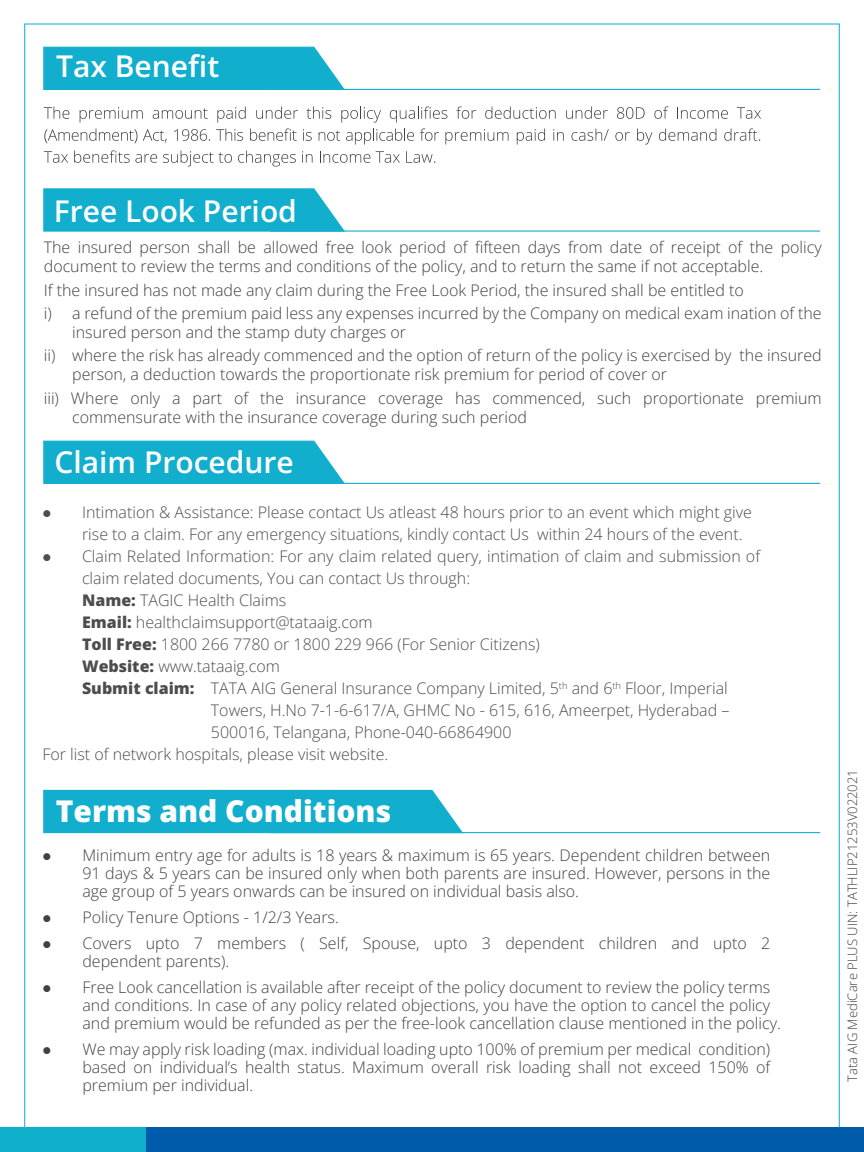
<style>
.page{position:relative;width:864px;height:1152px;background:#fff}
.page>*{position:absolute;margin:0;border:0;box-sizing:border-box;transform-origin:0 0}
.t1{font:600 30px "Open Sans";color:#fff}
.t2{font:800 30px "Open Sans";color:#fff}
.t3{font:300 16px/18px "Open Sans";color:#414042}
.t4{font:300 16px/22px "Open Sans";color:#4d4d4f}
.t5{font:300 13px "Open Sans";color:#414042}
.s1{font-weight:800}
</style>
<div class="page">
<div style="left:0;top:1128px;width:147px;height:24px;background:#0eafcb"></div>
<div style="left:147px;top:1128px;width:717px;height:24px;background:#005baa"></div>
<hr style="left:270px;top:483px;width:550px;height:1px;background:#12aece">
<svg style="left:43px;top:440px;width:303px;height:44px;background:#22b3d1"></svg>
<hr style="left:270px;top:832px;width:550px;height:1px;background:#12aece">
<svg style="left:43px;top:789px;width:421px;height:45px;background:#23b3d1"></svg>
<hr style="left:270px;top:231px;width:550px;height:1px;background:#12aece">
<svg style="left:43px;top:188px;width:303px;height:44px;background:#21b3d1"></svg>
<hr style="left:270px;top:89px;width:550px;height:1px;background:#12aece">
<svg style="left:43px;top:46px;width:303px;height:44px;background:#22b3d1"></svg>
<svg style="left:44px;top:107px;width:25px;height:12px"></svg>
<svg style="left:80px;top:107px;width:63px;height:16px"></svg>
<svg style="left:153px;top:108px;width:55px;height:11px"></svg>
<svg style="left:617px;top:107px;width:28px;height:12px"></svg>
<svg style="left:654px;top:106px;width:15px;height:13px"></svg>
<svg style="left:677px;top:107px;width:51px;height:12px"></svg>
<svg style="left:737px;top:107px;width:24px;height:12px"></svg>
<svg style="left:44px;top:129px;width:93px;height:14px"></svg>
<svg style="left:143px;top:129px;width:24px;height:14px"></svg>
<svg style="left:174px;top:129px;width:36px;height:12px"></svg>
<svg style="left:216px;top:106px;width:393px;height:39px"></svg>
<svg style="left:615px;top:132px;width:15px;height:9px"></svg>
<svg style="left:637px;top:129px;width:15px;height:16px"></svg>
<svg style="left:659px;top:129px;width:57px;height:12px"></svg>
<svg style="left:724px;top:128px;width:36px;height:13px"></svg>
<svg style="left:44px;top:151px;width:24px;height:12px"></svg>
<svg style="left:74px;top:150px;width:83px;height:13px"></svg>
<svg style="left:163px;top:151px;width:69px;height:16px"></svg>
<svg style="left:238px;top:151px;width:58px;height:16px"></svg>
<svg style="left:302px;top:151px;width:11px;height:12px"></svg>
<svg style="left:320px;top:151px;width:50px;height:12px"></svg>
<svg style="left:376px;top:151px;width:24px;height:12px"></svg>
<svg style="left:406px;top:151px;width:29px;height:12px"></svg>
<h1 class="t1" style="left:56px;top:46px;width:165px">Tax Benefit</h1>
<h1 class="t1" style="left:54px;top:190px;width:245px">Free Look Period</h1>
<p class="t3" style="left:44px;top:237px;width:779px;line-height:19.2px">The insured person shall be allowed free look period of fifteen days from date of receipt of the policy document to review the terms and conditions of the policy, and to return the same if not acceptable.</p>
<p class="t3" style="left:44px;top:278px;width:779px;line-height:23.2px">If the insured has not made any claim during the Free Look Period, the insured shall be entitled to<br>i) a refund of the premium paid less any expenses incurred by the Company on medical exam ination of the</p>
<p class="t3" style="left:44px;top:320px;width:779px;line-height:23.2px;text-indent:28px">insured person and the stamp duty charges or<br>ii) where the risk has already commenced and the option of return of the policy is exercised by the insured</p>
<p class="t3" style="left:44px;top:363px;width:779px;line-height:23.2px;text-indent:28px">person, a deduction towards the proportionate risk premium for period of cover or<br>iii) Where only a part of the insurance coverage has commenced, such proportionate premium</p>
<p class="t3" style="left:72px;top:408px;width:456px">commensurate with the insurance coverage during such period</p>
<h1 class="t1" style="left:54px;top:442px;width:241px">Claim Procedure</h1>
<p class="t4" style="left:82px;top:501px;width:671px;text-indent:-40px">● Intimation &amp; Assistance: Please contact Us atleast 48 hours prior to an event which might give rise to a claim. For any emergency situations, kindly contact Us within 24 hours of the event.</p>
<p class="t4" style="left:42px;top:545px;width:719px">● Claim Related Information: For any claim related query, intimation of claim and submission of</p>
<p class="t4" style="left:82px;top:567px;width:390px">claim related documents, You can contact Us through:</p>
<p class="t4" style="left:82px;top:589px;width:206px"><span class="s1">Name:</span> TAGIC Health Claims</p>
<p class="t4" style="left:82px;top:611px;width:292px"><span class="s1">Email:</span> healthclaimsupport@tataaig.com</p>
<p class="t4" style="left:82px;top:633px;width:459px"><span class="s1">Toll Free:</span> 1800 266 7780 or 1800 229 966 (For Senior Citizens)</p>
<p class="t4" style="left:82px;top:655px;width:199px"><span class="s1">Website:</span> www.tataaig.com</p>
<p class="t4" style="left:82px;top:677px;width:647px"><span class="s1">Submit claim:</span> TATA AIG General Insurance Company Limited, 5<sup>th</sup> and 6<sup>th</sup> Floor, Imperial</p>
<p class="t4" style="left:211px;top:699px;width:520px">Towers, H.No 7-1-6-617/A, GHMC No - 615, 616, Ameerpet, Hyderabad –</p>
<p class="t4" style="left:211px;top:721px;width:302px">500016, Telangana, Phone-040-66864900</p>
<p class="t4" style="left:42px;top:743px;width:348px">For list of network hospitals, please visit website.</p>
<h1 class="t2" style="left:56px;top:788px;width:337px">Terms and Conditions</h1>
<p class="t3" style="left:82px;top:845px;width:689px;text-align:justify;text-indent:-40px">● Minimum entry age for adults is 18 years &amp; maximum is 65 years. Dependent children between 91 days &amp; 5 years can be insured only when both parents are insured. However, persons in the age group of 5 years onwards can be insured on individual basis also.</p>
<p class="t3" style="left:42px;top:907px;width:298px">● Policy Tenure Options - 1/2/3 Years.</p>
<p class="t3" style="left:82px;top:933px;width:689px;text-indent:-40px">● Covers upto 7 members ( Self, Spouse, upto 3 dependent children and upto 2 dependent parents).</p>
<p class="t3" style="left:82px;top:977px;width:700px;text-indent:-40px">● Free Look cancellation is available after receipt of the policy document to review the policy terms and conditions. In case of any policy related objections, you have the option to cancel the policy and premium would be refunded as per the free-look cancellation clause mentioned in the policy.</p>
<p class="t3" style="left:82px;top:1039px;width:689px;text-align:justify;text-indent:-40px">● We may apply risk loading (max. individual loading upto 100% of premium per medical condition) based on individual’s health status. Maximum overall risk loading shall not exceed 150% of premium per individual.</p>
<p class="t5" style="left:843px;top:1082px;width:314px;rotate:-90deg">Tata AIG MediCare PLUS UIN: TATHLIP21253V022021</p>
</div>
